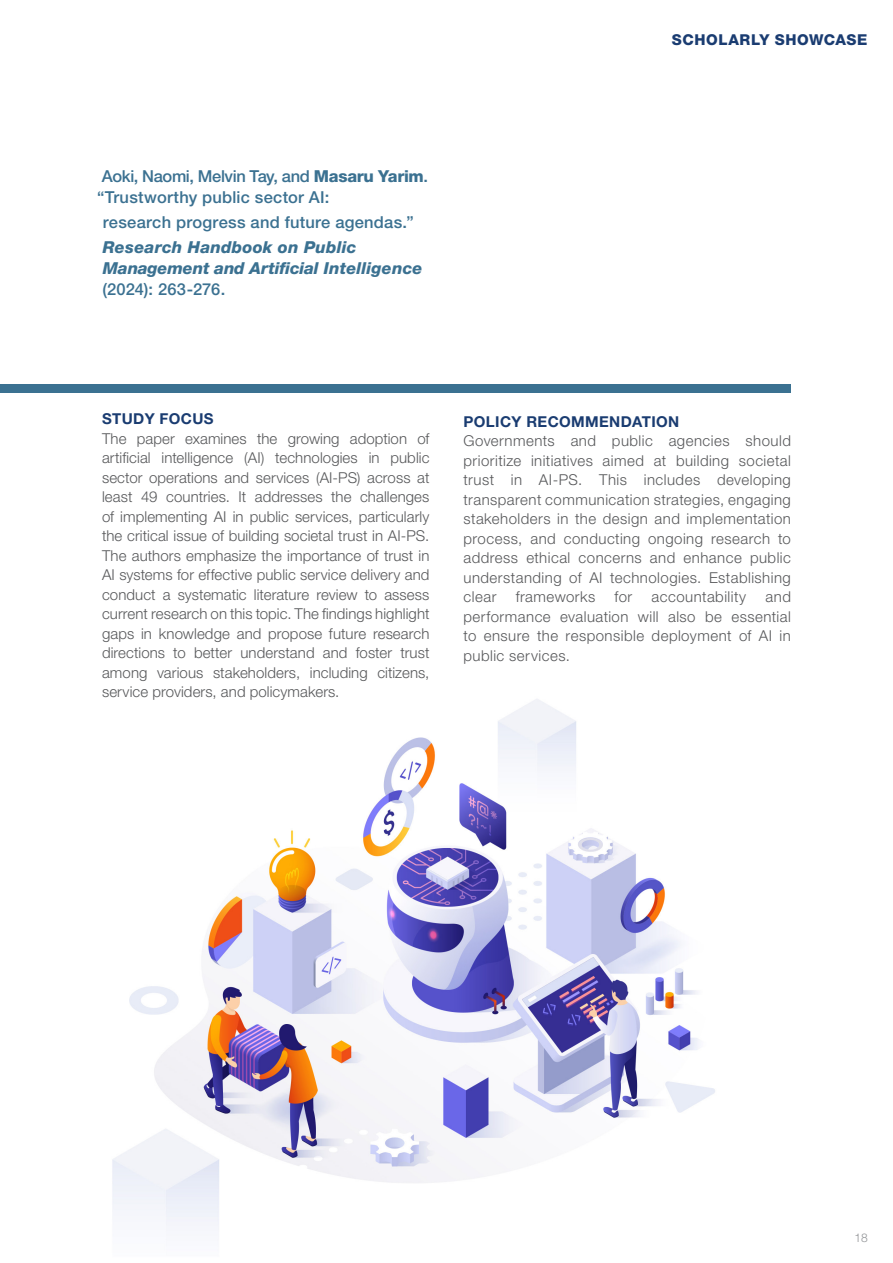
<style>
.page{position:relative;width:893px;height:1263px;background:#fff}
.page>*{position:absolute;margin:0;border:0;box-sizing:border-box;transform-origin:0 0}
.publication{font:italic 800 16.5px/21px "Helvetica Neue LT Std";letter-spacing:.01em;color:#3b7191}
.publication-2{font:500 16.5px "Helvetica Neue LT Std";letter-spacing:.015em;color:#3b7191}
.publication-3{font:500 16.5px "Helvetica Neue LT Std";letter-spacing:-.02em;color:#3b7191}
.body{font:300 15px/19.5px "Helvetica Neue LT Std";letter-spacing:.03em;color:#57585a;text-align:justify}
.t1{font:700 15px "Helvetica Neue LT Std";letter-spacing:.025em;color:#1a3c71}
.t2{font:800 15px "Helvetica Neue LT Std";letter-spacing:.04em;color:#1a3c71}
.t3{font:300 12px "Helvetica Neue LT Std";color:#939598}
.s1{font-weight:800}
.s2{font-weight:500;font-style:normal}
</style>
<div class="page">
<img style="left:112px;top:699px;width:603px;height:531px">
<div style="left:0;top:384px;width:791px;height:9px;background:#3b7191"></div>
<p class="t2" style="left:672px;top:30px;width:197px">SCHOLARLY SHOWCASE</p>
<p class="publication-3" style="left:102px;top:166px;width:328px">Aoki, Naomi, Melvin Tay, and <span class="s1">Masaru Yarim</span>.</p>
<p class="publication-2" style="left:97px;top:187px;width:234px">“Trustworthy public sector AI:</p>
<p class="publication-2" style="left:103px;top:212px;width:312px">research progress and future agendas.”</p>
<p class="publication" style="left:102px;top:237px;width:322px">Research Handbook on Public<br>Management and Artificial Intelligence <span class="s2">(2024): 263-276.</span></p>
<p class="t1" style="left:102px;top:410px;width:113px">STUDY FOCUS</p>
<p class="body" style="left:102px;top:428px;width:329px">The paper examines the growing adoption of artificial intelligence (AI) technologies in public sector operations and services (AI-PS) across at least 49 countries. It addresses the challenges of implementing AI in public services, particularly the critical issue of building societal trust in AI-PS.<br>The authors emphasize the importance of trust in AI systems for effective public service delivery and conduct a systematic literature review to assess current research on this topic. The findings highlight gaps in knowledge and propose future research directions to better understand and foster trust among various stakeholders, including citizens, service providers, and policymakers.</p>
<p class="t1" style="left:463px;top:412px;width:217px">POLICY RECOMMENDATION</p>
<p class="body" style="left:463px;top:431px;width:329px">Governments and public agencies should prioritize initiatives aimed at building societal trust in AI-PS. This includes developing transparent communication strategies, engaging stakeholders in the design and implementation process, and conducting ongoing research to address ethical concerns and enhance public understanding of AI technologies. Establishing clear</p>
<p class="body" style="left:463px;top:587px;width:329px;text-indent:302px">and performance evaluation will also be essential to ensure the responsible deployment of AI in public services.</p>
<p class="body" style="left:516px;top:587px;width:81px">frameworks</p>
<p class="body" style="left:615px;top:587px;width:19px">for</p>
<p class="body" style="left:652px;top:587px;width:96px">accountability</p>
<p class="t3" style="left:854px;top:1230px;width:15px">18</p>
</div>
